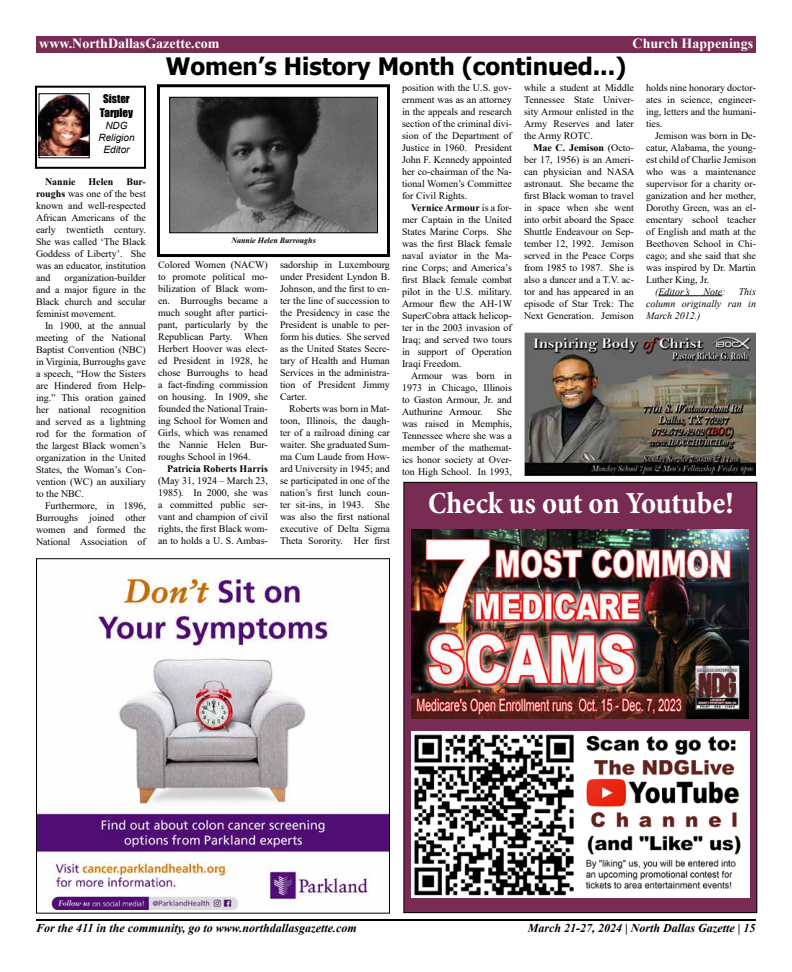
<style>
.page{position:relative;width:792px;height:972px;background:#fff}
.page>*{position:absolute;margin:0;border:0;box-sizing:border-box;transform-origin:0 0}
.t1{font:700 condensed 31px "Minion Pro";letter-spacing:-.005em;color:#fff}
.t2{font:700 24px "Tahoma";color:#000}
.t3{font:700 14px "Times New Roman";color:#fff}
.t4{font:italic 700 12px "Times New Roman";color:#000}
.t5{font:11px/13.2px "Impact";color:#000}
.t6{font:10px/12px "Times New Roman";color:#000;text-align:justify}
.t7{font:italic 10px/12px "Times New Roman";color:#000;text-align:justify}
.t8{font:700 10px "Times New Roman";color:#000}
.t9{font:italic 10px/12px "Arial";color:#000;text-align:center}
.t10{font:italic 700 8px "Times New Roman";color:#000}
.s1{font-weight:700}
</style>
<div class="page">
<hr style="left:658px;top:296px;width:64px;height:1px;background:#000">
<hr style="left:36px;top:919px;width:720px;height:2px;background:#000">
<div style="left:36px;top:36px;width:720px;height:17px;background:#792c53"></div>
<img style="left:524px;top:333px;width:232px;height:143px">
<div style="left:35px;top:86px;width:111px;height:83px;border:2px solid #000"></div>
<img style="left:40px;top:95px;width:48px;height:61px">
<div style="left:38px;top:93px;width:52px;height:65px;border:1px solid #000"></div>
<div style="left:157px;top:84px;width:233px;height:173px;border:3px solid #000"></div>
<img style="left:171px;top:99px;width:205px;height:132px">
<div style="left:169px;top:97px;width:209px;height:136px;border:1px solid #000"></div>
<img style="left:38px;top:574px;width:350px;height:336px">
<div style="left:36px;top:558px;width:354px;height:356px;border:1px solid #000"></div>
<div style="left:404px;top:482px;width:353px;height:431px;background:#792c53"></div>
<div style="left:403px;top:482px;width:354px;height:431px;border:1px solid #000"></div>
<img style="left:412px;top:732px;width:338px;height:165px">
<img style="left:412px;top:529px;width:337px;height:190px">
<h3 class="t3" style="left:39px;top:33px;width:182px">www.NorthDallasGazette.com</h3>
<h3 class="t3" style="left:633px;top:33px;width:122px">Church Happenings</h3>
<p class="t5" style="left:100px;top:92px;width:35px">Sister<br>Tarpley</p>
<p class="t9" style="left:98px;top:119px;width:38px">NDG<br>Religion<br>Editor</p>
<p class="t8" style="left:45px;top:174px;width:32px">Nannie</p>
<p class="t8" style="left:88px;top:174px;width:26px">Helen</p>
<p class="t6" style="left:36px;top:175px;width:111px;text-indent:90px"><span class="s1">Bur&shy;roughs</span> was one of the best known and well-respected African Americans of the early twentieth century.<br>She was called ‘The Black Goddess of Liberty’. She was an educator, institution and</p>
<p class="t6" style="left:36px;top:271px;width:111px;text-indent:29px">organization-builder and a major figure in the Black church and secular feminist movement.</p>
<p class="t6" style="left:36px;top:319px;width:111px;text-indent:9px">In 1900, at the annual meeting of the National Baptist Convention (NBC) in Virginia, Burroughs gave a speech, “How the Sisters are Hindered from Help&shy;ing.” This oration gained her national recognition and served as a lightning rod for the formation of the largest Black women’s organization in the United States, the Woman’s Con&shy;vention (WC) an auxiliary to the NBC.</p>
<p class="t6" style="left:36px;top:499px;width:111px;text-indent:9px">Furthermore, in 1896, Burroughs joined other women and formed the National Association of</p>
<h2 class="t2" style="left:166px;top:50px;width:462px">Women’s History Month (continued...)</h2>
<p class="t10" style="left:231px;top:235px;width:86px">Nannie Helen Burroughs</p>
<p class="t6" style="left:158px;top:259px;width:111px">Colored Women (NACW) to promote political mo&shy;bilization of Black wom&shy;en. Burroughs became a much sought after partici&shy;pant, particularly by the Republican Party. When Herbert Hoover was elect&shy;ed President in 1928, he chose Burroughs to head a fact-finding commission on housing. In 1909, she founded the National Train&shy;ing School for Women and Girls, which was renamed the Nannie Helen Bur&shy;roughs School in 1964.</p>
<p class="t8" style="left:167px;top:462px;width:102px">Patricia Roberts Harris</p>
<p class="t6" style="left:158px;top:475px;width:111px">(May 31, 1924 – March 23, 1985). In 2000, she was a committed public ser&shy;vant and champion of civil rights, the first Black wom&shy;an to holds a U. S. Ambas-</p>
<p class="t6" style="left:280px;top:259px;width:111px">sadorship in Luxembourg under President Lyndon B.<br>Johnson, and the first to en&shy;ter the line of succession to the Presidency in case the President is unable to per&shy;form his duties. She served as the United States Secre&shy;tary of Health and Human Services in the administra&shy;tion of President Jimmy Carter.</p>
<p class="t6" style="left:280px;top:403px;width:111px;text-indent:9px">Roberts was born in Mat&shy;toon, Illinois, the daugh&shy;ter of a railroad dining car waiter. She graduated Sum&shy;ma Cum Laude from How&shy;ard University in 1945; and se participated in one of the nation’s first lunch coun&shy;ter sit-ins, in 1943. She was also the first national executive of Delta Sigma Theta Sorority. Her first</p>
<p class="t6" style="left:402px;top:81px;width:111px">position with the U.S. gov&shy;ernment was as an attorney in the appeals and research section of the criminal divi&shy;sion of the Department of Justice in 1960. President John F. Kennedy appointed her co-chairman of the Na&shy;tional Women’s Committee for Civil Rights.</p>
<p class="t6" style="left:402px;top:201px;width:112px;text-indent:9px"><span class="s1">Vernice Armour</span> is a for&shy;mer Captain in the United States Marine Corps. She was the first Black female naval aviator in the Ma&shy;rine Corps; and America’s first Black female combat pilot in the U.S. military.<br>Armour flew the AH-1W SuperCobra attack helicop&shy;ter in the 2003 invasion of Iraq; and served two tours in support of Operation Iraqi Freedom.</p>
<p class="t6" style="left:402px;top:369px;width:111px;text-indent:9px">Armour was born in 1973 in Chicago, Illinois to Gaston Armour, Jr. and Authurine Armour.</p>
<p class="t6" style="left:402px;top:405px;width:111px;text-indent:95px">She was raised in Memphis, Tennessee where she was a member of the mathemat&shy;ics honor society at Over&shy;ton High School. In 1993,</p>
<p class="t6" style="left:524px;top:81px;width:111px">while a student at Middle Tennessee State Univer&shy;sity Armour enlisted in the Army Reserves and later the Army ROTC.</p>
<p class="t6" style="left:524px;top:141px;width:112px;text-indent:9px"><span class="s1">Mae C. Jemison</span> (Octo&shy;ber 17, 1956) is an Ameri&shy;can physician and NASA astronaut. She became the first Black woman to travel in space when she went into orbit aboard the Space Shuttle Endeavour on Sep&shy;tember 12, 1992. Jemison served in the Peace Corps from 1985 to 1987. She is also a dancer and a T.V. ac&shy;tor and has appeared in an episode of Star Trek: The Next Generation. Jemison</p>
<p class="t6" style="left:646px;top:81px;width:111px">holds nine honorary doctor&shy;ates in science, engineer&shy;ing, letters and the humani&shy;ties.</p>
<p class="t6" style="left:646px;top:129px;width:111px;text-indent:9px">Jemison was born in De&shy;catur, Alabama, the young&shy;est child of Charlie Jemison who was a maintenance supervisor for a charity or&shy;ganization and her mother, Dorothy Green, was an el&shy;ementary school teacher of English and math at the Beethoven School in Chi&shy;cago; and she said that she was inspired by Dr. Martin Luther King, Jr.</p>
<p class="t7" style="left:655px;top:285px;width:37px">(Editor’s</p>
<p class="t7" style="left:703px;top:285px;width:24px">Note:</p>
<p class="t7" style="left:646px;top:285px;width:111px;text-indent:93px">This column originally ran in March 2012.)</p>
<h1 class="t1" style="left:428px;top:482px;width:307px">Check us out on Youtube!</h1>
<p class="t4" style="left:36px;top:920px;width:322px">For the 411 in the community, go to www.northdallasgazette.com</p>
<p class="t4" style="left:528px;top:920px;width:229px">March 21-27, 2024 | North Dallas Gazette | 15</p>
</div>
